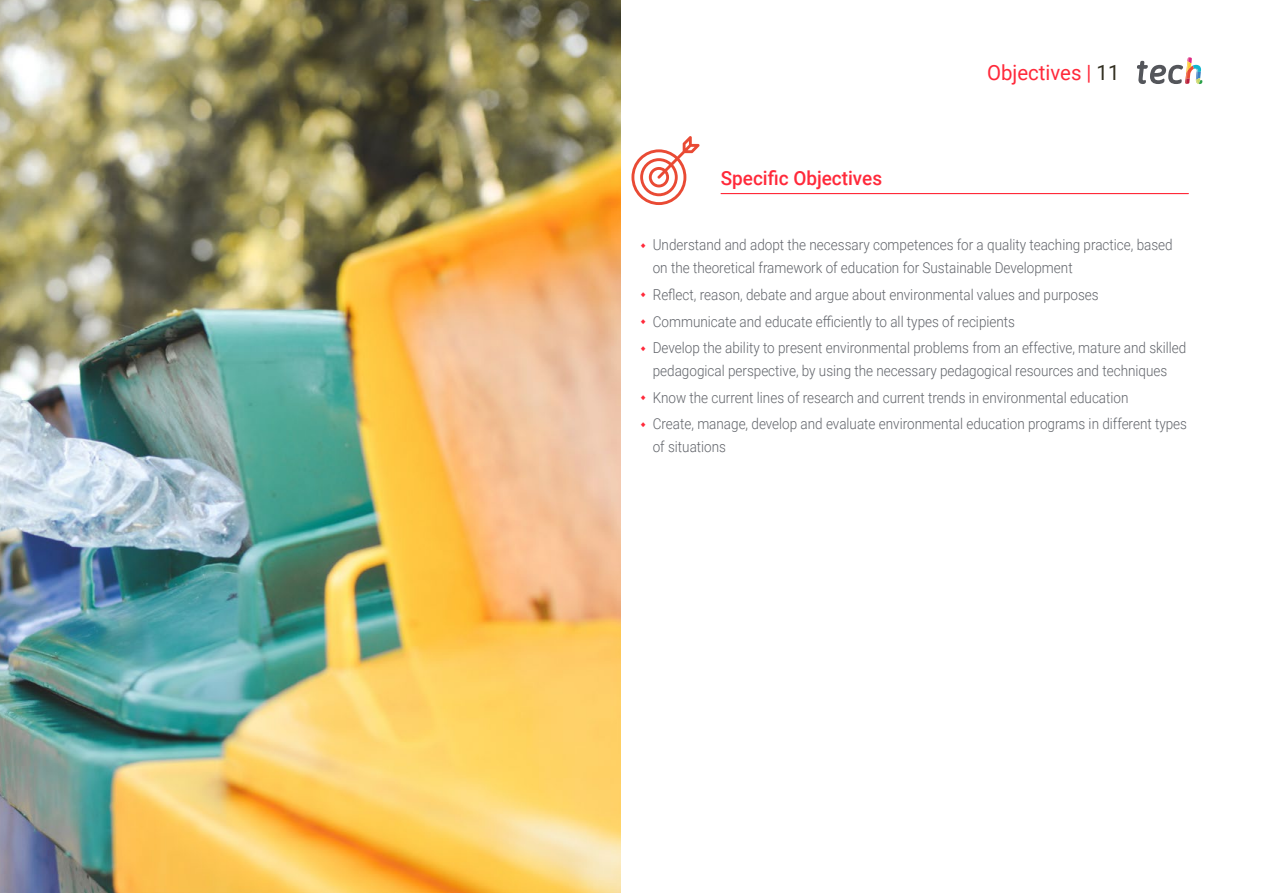
<style>
.page{position:relative;width:1263px;height:893px;background:#fff}
.page>*{position:absolute;margin:0;border:0;box-sizing:border-box;transform-origin:0 0}
.t1{font:21px "Roboto";color:#ff293a}
.t2{font:500 19.5px "Roboto";color:#ff293a}
.t3{font:300 15px/26.7px "Roboto";color:#61646a;scale:.9 1}
.s1{color:#312e20}
</style>
<div class="page">
<svg style="left:631px;top:136px;width:69px;height:69px"></svg>
<hr style="left:721px;top:193px;width:467px;height:1px;background:#ff293a">
<svg style="left:1137px;top:57px;width:65px;height:27px"></svg>
<img style="left:0;top:0;width:621px;height:893px">
<h2 class="t2" style="left:721px;top:165px;width:163px">Specific Objectives</h2>
<h1 class="t1" style="left:987px;top:57px;width:134px">Objectives | <span class="s1">11</span></h1>
<p class="t3" style="left:653px;top:233px;width:579px;line-height:22.5px">Understand and adopt the necessary competences for a quality teaching practice, based on the theoretical framework of education for Sustainable Development</p>
<p class="t3" style="left:653px;top:280px;width:594px">Reflect, reason, debate and argue about environmental values and purposes<br>Communicate and educate efficiently to all types of recipients<br>Develop the ability to present environmental problems from an effective, mature and skilled</p>
<p class="t3" style="left:653px;top:356px;width:595px">pedagogical perspective, by using the necessary pedagogical resources and techniques<br>Know the current lines of research and current trends in environmental education<br>Create, manage, develop and evaluate environmental education programs in different types</p>
<p class="t3" style="left:653px;top:432px;width:83px">of situations</p>
</div>
